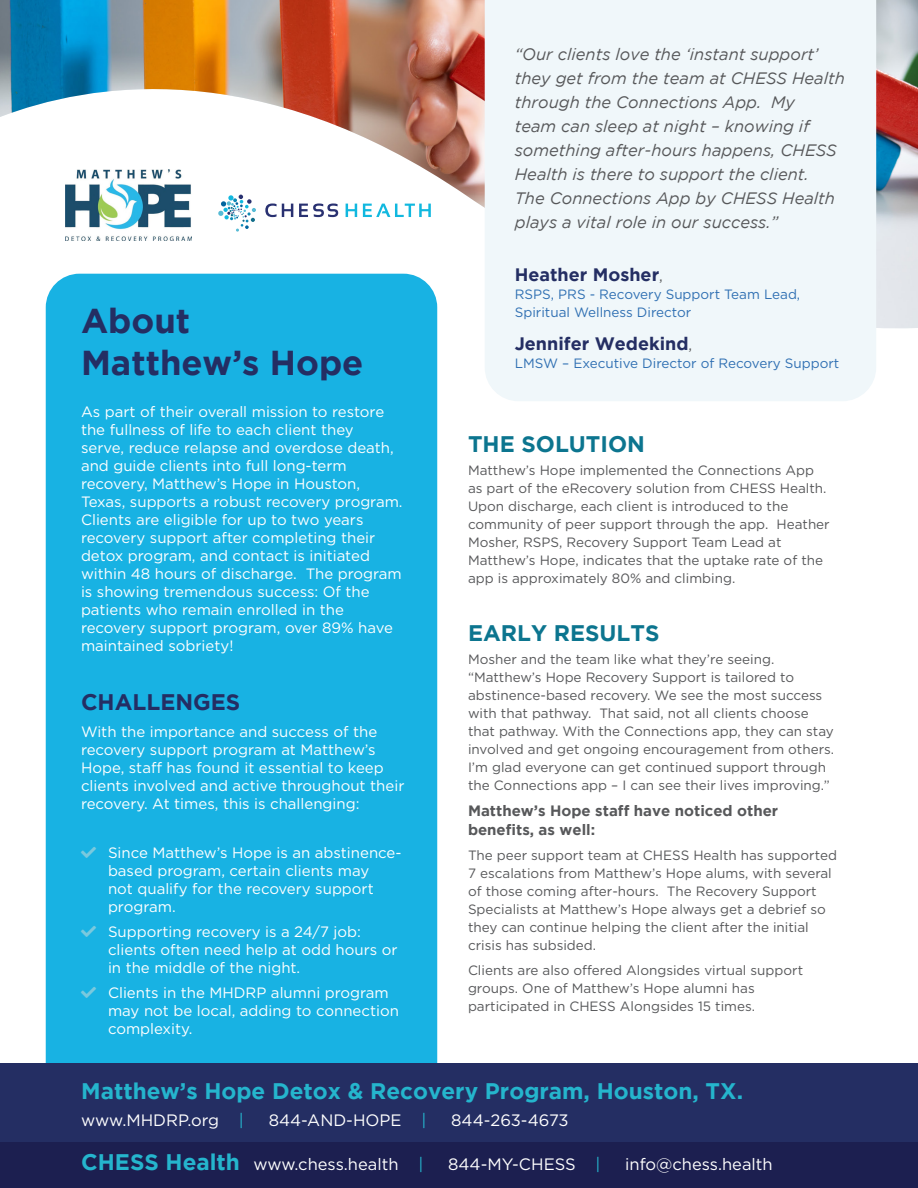
<style>
.page{position:relative;width:918px;height:1188px;background:#fff}
.page>*{position:absolute;margin:0;border:0;box-sizing:border-box;transform-origin:0 0}
.t1{font:700 34.5px "Gotham";color:#242e63}
.t2{font:700 22.5px "Gotham";color:#25b5cd}
.t3{font:700 22.5px "Gotham";color:#0c758f}
.t4{font:700 22.5px "Gotham";color:#242e63}
.t5{font:700 18px "Gotham";color:#242e63}
.t6{font:italic 16.5px/24px "Gotham";color:#57585a}
.t7{font:16.5px "Gotham";color:#fff}
.t8{font:15px/18px "Gotham";color:#fff}
.t9{font:700 15px/19.5px "Gotham";color:#57585a}
.t10{font:13.5px/18px "Gotham";color:#57585a}
.t11{font:13.5px/18px "Gotham";color:#3070b3}
.s1{font-weight:400;font-size:15px;color:#57585a}
.s2{color:#25b5cd}
.s3{font-weight:700;font-size:22.5px;color:#25b5cd}
</style>
<div class="page">
<img style="left:0;top:0;width:918px;height:330px">
<div style="left:46px;top:274px;width:391px;height:870px;background:#18b2e3;border-radius:34px"></div>
<div style="left:485px;top:0;width:391px;height:401px;background:#f0f7fa"></div>
<svg style="left:218px;top:195px;width:38px;height:37px"></svg>
<svg style="left:265px;top:203px;width:28px;height:14px"></svg>
<svg style="left:299px;top:203px;width:39px;height:14px"></svg>
<svg style="left:346px;top:204px;width:11px;height:13px"></svg>
<svg style="left:363px;top:204px;width:68px;height:13px"></svg>
<img style="left:66px;top:169px;width:126px;height:72px">
<div style="left:0;top:1063px;width:918px;height:125px;background:#242e63"></div>
<div style="left:0;top:1142px;width:918px;height:46px;background:#1c1f50"></div>
<p class="t1" style="left:81px;top:301px;width:111px">About</p>
<p class="t1" style="left:81px;top:342px;width:284px">Matthew’s Hope</p>
<p class="t8" style="left:81px;top:403px;width:323px">As part of their overall mission to restore the fullness of life to each client they<br>serve, reduce relapse and overdose death, and guide clients into full long-term recovery, Matthew’s Hope in Houston, Texas, supports a robust recovery program.<br>Clients are eligible for up to two years recovery support after completing their detox program, and contact is initiated within 48 hours of discharge. The program is showing tremendous success: Of the patients who remain enrolled in the recovery support program, over 89% have maintained sobriety!</p>
<p class="t4" style="left:81px;top:689px;width:161px">CHALLENGES</p>
<p class="t8" style="left:81px;top:722px;width:325px">With the importance and success of the recovery support program at Matthew’s Hope, staff has found it essential to keep clients involved and active throughout their recovery. At times, this is challenging:</p>
<p class="t8" style="left:108px;top:844px;width:295px">Since Matthew’s Hope is an abstinence&shy;based program, certain clients may<br>not qualify for the recovery support program.</p>
<p class="t8" style="left:108px;top:923px;width:291px">Supporting recovery is a 24/7 job: clients often need help at odd hours or in the middle of the night.</p>
<p class="t8" style="left:108px;top:983px;width:293px">Clients in the MHDRP alumni program may not be local, adding to connection complexity.</p>
<p class="t6" style="left:515px;top:42px;width:332px">“Our clients love the ‘instant support’ they get from the team at CHESS Health through the Connections App. My<br>team can sleep at night – knowing if something after-hours happens, CHESS Health is there to support the client.<br>The Connections App by CHESS Health plays a vital role in our success.”</p>
<p class="t5" style="left:515px;top:264px;width:150px">Heather Mosher<span class="s1">,</span></p>
<p class="t11" style="left:515px;top:285px;width:287px">RSPS, PRS - Recovery Support Team Lead,<br>Spiritual Wellness Director</p>
<p class="t5" style="left:515px;top:333px;width:179px">Jennifer Wedekind<span class="s1">,</span></p>
<p class="t11" style="left:515px;top:354px;width:326px">LMSW – Executive Director of Recovery Support</p>
<p class="t3" style="left:468px;top:431px;width:179px">THE SOLUTION</p>
<p class="t10" style="left:468px;top:460px;width:363px">Matthew’s Hope implemented the Connections App as part of the eRecovery solution from CHESS Health.<br>Upon discharge, each client is introduced to the community of peer support through the app. Heather Mosher, RSPS, Recovery Support Team Lead at Matthew’s Hope, indicates that the uptake rate of the app is approximately 80% and climbing.</p>
<p class="t3" style="left:468px;top:620px;width:193px">EARLY RESULTS</p>
<p class="t10" style="left:468px;top:649px;width:368px">Mosher and the team like what they’re seeing. “Matthew’s Hope Recovery Support is tailored to abstinence-based recovery. We see the most success with that pathway. That said, not all clients choose that pathway. With the Connections app, they can stay involved and get ongoing encouragement from others.<br>I’m glad everyone can get continued support through the Connections app – I can see their lives improving.”</p>
<p class="t9" style="left:468px;top:800px;width:312px">Matthew’s Hope staff have noticed other benefits, as well:</p>
<p class="t10" style="left:468px;top:846px;width:371px">The peer support team at CHESS Health has supported 7 escalations from Matthew’s Hope alums, with several of those coming after-hours. The Recovery Support Specialists at Matthew’s Hope always get a debrief so they can continue helping the client after the initial crisis has subsided.</p>
<p class="t10" style="left:468px;top:961px;width:337px">Clients are also offered Alongsides virtual support groups. One of Matthew’s Hope alumni has participated in CHESS Alongsides 15 times.</p>
<p class="t2" style="left:81px;top:1078px;width:663px">Matthew’s Hope Detox &amp; Recovery Program, Houston, TX.</p>
<p class="t7" style="left:81px;top:1110px;width:164px">www.MHDRP.org <span class="s2">|</span></p>
<p class="t7" style="left:269px;top:1110px;width:159px">844-AND-HOPE <span class="s2">|</span></p>
<p class="t7" style="left:451px;top:1110px;width:119px">844-263-4673</p>
<p class="t7" style="left:81px;top:1154px;width:344px"><span class="s3">CHESS Health</span> www.chess.health <span class="s2">|</span></p>
<p class="t7" style="left:448px;top:1154px;width:154px">844-MY-CHESS <span class="s2">|</span></p>
<p class="t7" style="left:625px;top:1154px;width:149px">info@chess.health</p>
</div>
